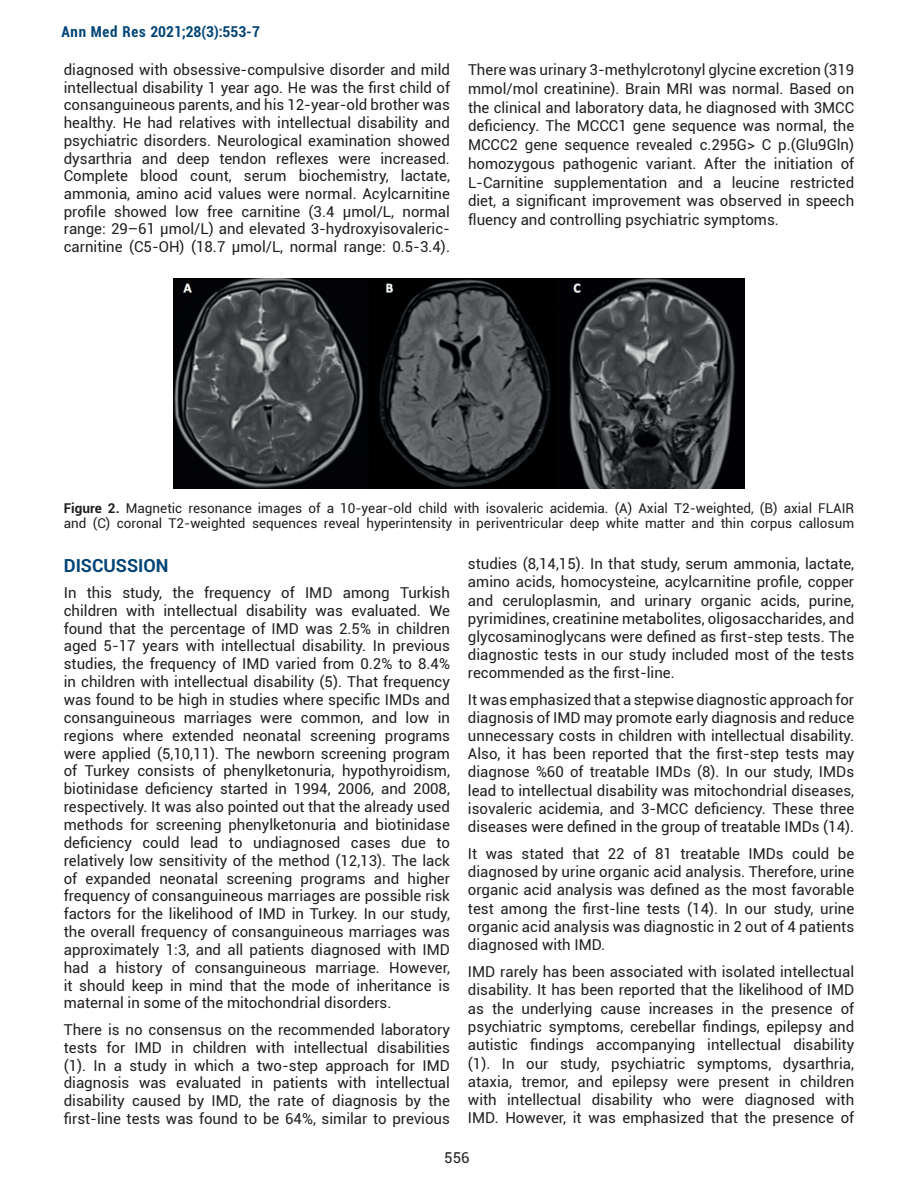
<style>
.page{position:relative;width:918px;height:1188px;background:#fff}
.page>*{position:absolute;margin:0;border:0;box-sizing:border-box;transform-origin:0 0}
.t1{font:700 18px "Roboto";color:#004475}
.t2{font:15px/17.9px "Roboto";color:#231f20;text-align:justify}
.t3{font:700 condensed 15px "Roboto";letter-spacing:.025em;color:#004475}
.t4{font:13.5px/15px "Roboto";color:#231f20}
.s1{font-weight:700}
</style>
<div class="page">
<img style="left:173px;top:279px;width:572px;height:209px">
<p class="t3" style="left:61px;top:21px;width:200px">Ann Med Res 2021;28(3):553-7</p>
<p class="t2" style="left:64px;top:60px;width:388px">diagnosed with obsessive-compulsive disorder and mild intellectual disability 1 year ago. He was the first child of consanguineous parents, and his 12-year-old brother was healthy. He had relatives with intellectual disability and psychiatric disorders. Neurological examination showed dysarthria and deep tendon reflexes were increased.<br>Complete blood count, serum biochemistry, lactate, ammonia, amino acid values were normal. Acylcarnitine profile showed low free carnitine (3.4 μmol/L, normal range: 29–61 μmol/L) and elevated 3-hydroxyisovaleric&shy;carnitine (C5-OH) (18.7 μmol/L, normal range: 0.5-3.4).</p>
<p class="t2" style="left:468px;top:60px;width:388px;line-height:18.8px">There was urinary 3-methylcrotonyl glycine excretion (319 mmol/mol creatinine). Brain MRI was normal. Based on the clinical and laboratory data, he diagnosed with 3MCC deficiency. The MCCC1 gene sequence was normal, the MCCC2 gene sequence revealed c.295G&gt; C p.(Glu9Gln) homozygous pathogenic variant. After the initiation of L-Carnitine supplementation and a leucine restricted diet, a significant improvement was observed in speech fluency and controlling psychiatric symptoms.</p>
<p class="t4" style="left:64px;top:500px;width:792px"><span class="s1">Figure 2.</span> Magnetic resonance images of a 10-year-old child with isovaleric acidemia. (A) Axial T2-weighted, (B) axial FLAIR and (C) coronal T2-weighted sequences reveal hyperintensity in periventricular deep white matter and thin corpus callosum</p>
<p class="t1" style="left:64px;top:552px;width:106px">DISCUSSION</p>
<p class="t2" style="left:64px;top:583px;width:388px">In this study, the frequency of IMD among Turkish children with intellectual disability was evaluated. We found that the percentage of IMD was 2.5% in children aged 5-17 years with intellectual disability. In previous studies, the frequency of IMD varied from 0.2% to 8.4% in children with intellectual disability (5). That frequency was found to be high in studies where specific IMDs and consanguineous marriages were common, and low in regions where extended neonatal screening programs were applied (5,10,11). The newborn screening program of Turkey consists of phenylketonuria, hypothyroidism, biotinidase deficiency started in 1994, 2006, and 2008, respectively. It was also pointed out that the already used methods for screening phenylketonuria and biotinidase deficiency could lead to undiagnosed cases due to relatively low sensitivity of the method (12,13). The lack of expanded neonatal screening programs and higher frequency of consanguineous marriages are possible risk factors for the likelihood of IMD in Turkey. In our study, the overall frequency of consanguineous marriages was approximately 1:3, and all patients diagnosed with IMD had a history of consanguineous marriage. However, it should keep in mind that the mode of inheritance is maternal in some of the mitochondrial disorders.</p>
<p class="t2" style="left:64px;top:1020px;width:388px">There is no consensus on the recommended laboratory tests for IMD in children with intellectual disabilities (1). In a study in which a two-step approach for IMD diagnosis was evaluated in patients with intellectual disability caused by IMD, the rate of diagnosis by the first-line tests was found to be 64%, similar to previous</p>
<p class="t2" style="left:468px;top:554px;width:388px">studies (8,14,15). In that study, serum ammonia, lactate, amino acids, homocysteine, acylcarnitine profile, copper and ceruloplasmin, and urinary organic acids, purine, pyrimidines, creatinine metabolites, oligosaccharides, and glycosaminoglycans were defined as first-step tests. The diagnostic tests in our study included most of the tests recommended as the first-line.</p>
<p class="t2" style="left:468px;top:690px;width:388px">It was emphasized that a stepwise diagnostic approach for diagnosis of IMD may promote early diagnosis and reduce unnecessary costs in children with intellectual disability.<br>Also, it has been reported that the first-step tests may diagnose %60 of treatable IMDs (8). In our study, IMDs lead to intellectual disability was mitochondrial diseases, isovaleric acidemia, and 3-MCC deficiency. These three diseases were defined in the group of treatable IMDs (14).</p>
<p class="t2" style="left:468px;top:844px;width:388px;line-height:18.3px">It was stated that 22 of 81 treatable IMDs could be diagnosed by urine organic acid analysis. Therefore, urine organic acid analysis was defined as the most favorable test among the first-line tests (14). In our study, urine organic acid analysis was diagnostic in 2 out of 4 patients diagnosed with IMD.</p>
<p class="t2" style="left:468px;top:962px;width:388px;line-height:18.3px">IMD rarely has been associated with isolated intellectual disability. It has been reported that the likelihood of IMD as the underlying cause increases in the presence of psychiatric symptoms, cerebellar findings, epilepsy and autistic findings accompanying intellectual disability (1). In our study, psychiatric symptoms, dysarthria, ataxia, tremor, and epilepsy were present in children with intellectual disability who were diagnosed with IMD. However, it was emphasized that the presence of</p>
<p class="t2" style="left:444px;top:1148px;width:27px">556</p>
</div>
